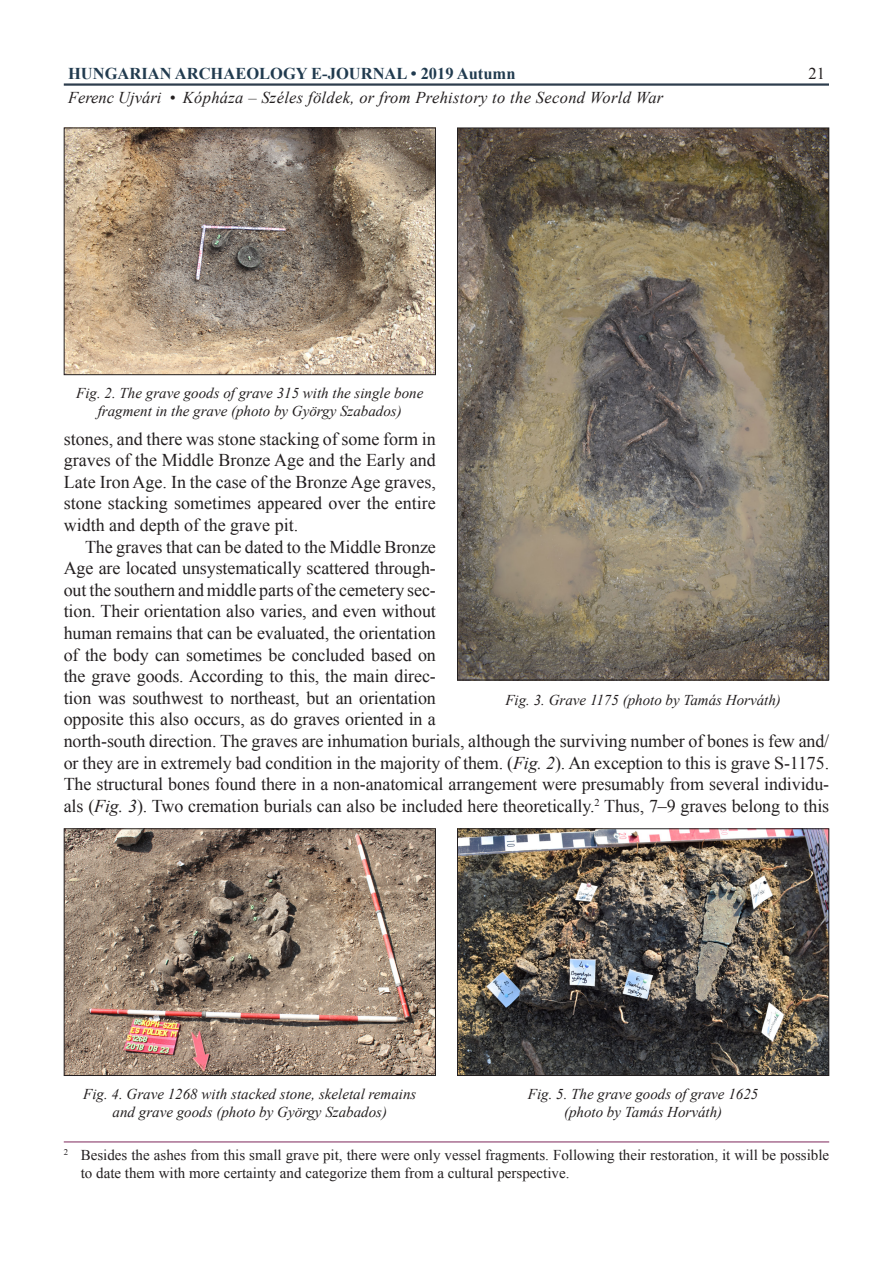
<style>
.page{position:relative;width:893px;height:1263px;background:#fff}
.page>*{position:absolute;margin:0;border:0;box-sizing:border-box;transform-origin:0 0}
.cikk_szoveg_print{font:18px/21.6px "Times New Roman";letter-spacing:-.005em;color:#231f20;text-align:justify}
.t1{font:italic 16.5px "Times New Roman";letter-spacing:.02em;color:#231f20}
.t2{font:700 16.5px "Times New Roman";color:#213b4f}
.t3{font:16.5px "Times New Roman";color:#231f20}
.kepala{font:italic 15px/18px "Times New Roman";color:#231f20;text-align:center}
.labjegyzet{font:15px/18px "Times New Roman";color:#231f20}
.s1{font-style:italic}
</style>
<div class="page">
<hr style="left:64px;top:83px;width:765px;height:3px;background:#2d3d4d">
<hr style="left:64px;top:1141px;width:765px;height:1px;background:#8c3f6d">
<img style="left:66px;top:130px;width:368px;height:243px">
<div style="left:64px;top:128px;width:372px;height:247px;border:1px solid #231f20"></div>
<img style="left:66px;top:830px;width:368px;height:244px">
<div style="left:64px;top:828px;width:372px;height:248px;border:1px solid #231f20"></div>
<img style="left:459px;top:830px;width:368px;height:244px">
<div style="left:457px;top:828px;width:372px;height:248px;border:1px solid #231f20"></div>
<img style="left:459px;top:130px;width:368px;height:548px">
<p class="t2" style="left:68px;top:62px;width:449px">HUNGARIAN ARCHAEOLOGY E-JOURNAL • 2019 Autumn</p>
<p class="t3" style="left:808px;top:62px;width:18px">21</p>
<p class="t1" style="left:68px;top:87px;width:597px">Ferenc Ujvári • Kópháza – Széles földek, or from Prehistory to the Second World War</p>
<p class="kepala" style="left:76px;top:384px;width:349px">Fig. 2. The grave goods of grave 315 with the single bone fragment in the grave (photo by György Szabados)</p>
<p class="cikk_szoveg_print" style="left:64px;top:427px;width:374px">stones, and there was stone stacking of some form in graves of the Middle Bronze Age and the Early and Late Iron Age. In the case of the Bronze Age graves, stone stacking sometimes appeared over the entire width and depth of the grave pit.</p>
<p class="cikk_szoveg_print" style="left:64px;top:535px;width:767px;text-align:left;text-indent:21px">The graves that can be dated to the Middle Bronze<br>Age are located unsystematically scattered through-<br>out the southern and middle parts of the cemetery sec-<br>tion. Their orientation also varies, and even without<br>human remains that can be evaluated, the orientation<br>of the body can sometimes be concluded based on<br>the grave goods. According to this, the main direc-<br>tion was southwest to northeast, but an orientation<br>opposite this also occurs, as do graves oriented in a<br>north-south direction. The graves are inhumation burials, although the surviving number of bones is few and/ or they are in extremely bad condition in the majority of them. (<span class="s1">Fig. 2</span>). An exception to this is grave S-1175.<br>The structural bones found there in a non-anatomical arrangement were presumably from several individu&shy;als (<span class="s1">Fig. 3</span>). Two cremation burials can also be included here theoretically.<sup>2</sup> Thus, 7–9 graves belong to this</p>
<p class="kepala" style="left:505px;top:691px;width:277px">Fig. 3. Grave 1175 (photo by Tamás Horváth)</p>
<p class="kepala" style="left:83px;top:1085px;width:335px">Fig. 4. Grave 1268 with stacked stone, skeletal remains and grave goods (photo by György Szabados)</p>
<p class="kepala" style="left:528px;top:1085px;width:232px">Fig. 5. The grave goods of grave 1625 (photo by Tamás Horváth)</p>
<p class="labjegyzet" style="left:81px;top:1146px;width:750px;text-indent:-17px"><sup>2</sup> Besides the ashes from this small grave pit, there were only vessel fragments. Following their restoration, it will be possible to date them with more certainty and categorize them from a cultural perspective.</p>
</div>
